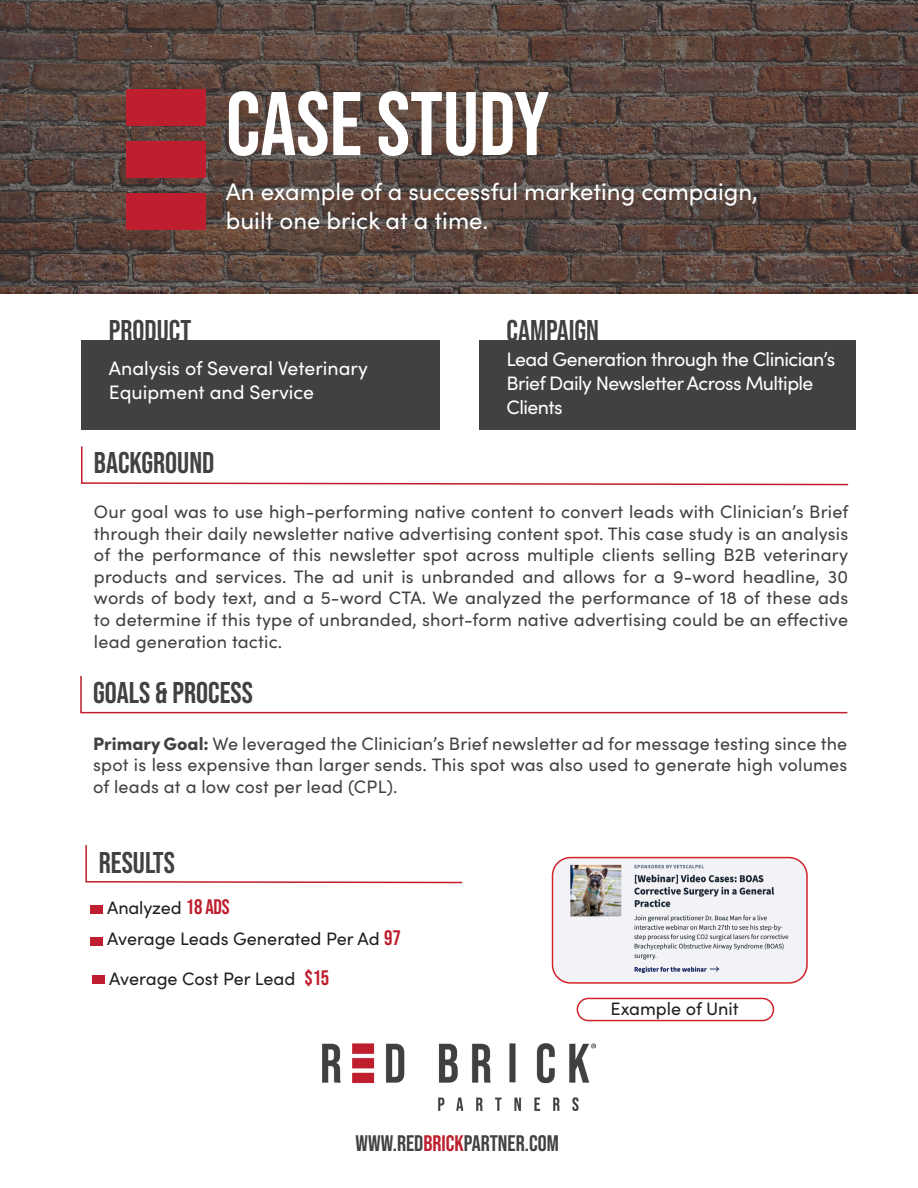
<style>
.page{position:relative;width:918px;height:1188px;background:#fff}
.page>*{position:absolute;margin:0;border:0;box-sizing:border-box;transform-origin:0 0}
.t1{font:90px "Bebas Neue";color:#fff}
.t2{font:30px "Bebas Neue";color:#414042}
.t3{font:24px/28.8px "Sofia Pro";color:#fff}
.t4{font:22.5px "Bebas Neue";color:#414042}
.t5{font:19.5px/24px "Sofia Pro";letter-spacing:-.03em;color:#fff}
.t6{font:19.5px "Sofia Pro";color:#fff}
.t7{font:18px/21.6px "Sofia Pro";letter-spacing:.01em;color:#414042;text-align:justify}
.t8{font:18px "Sofia Pro";color:#231f20}
.s1{font-weight:900}
.s2{font-family:"Bebas Neue";font-size:21px;color:#be1e2d}
.s3{color:#be1e2d}
</style>
<div class="page">
<div style="left:81px;top:340px;width:358px;height:90px;background:#414042"></div>
<div style="left:480px;top:340px;width:376px;height:90px;background:#414042"></div>
<svg style="left:0;top:0;width:918px;height:294px;background:#5a473f"></svg>
<div style="left:126px;top:89px;width:80px;height:37px;background:#be1e2d"></div>
<div style="left:126px;top:141px;width:80px;height:37px;background:#be1e2d"></div>
<div style="left:126px;top:194px;width:80px;height:36px;background:#be1e2d"></div>
<img style="left:323px;top:1043px;width:272px;height:67px">
<svg style="left:81px;top:446px;width:768px;height:40px"></svg>
<svg style="left:80px;top:675px;width:768px;height:39px"></svg>
<svg style="left:85px;top:845px;width:378px;height:39px"></svg>
<div style="left:90px;top:937px;width:13px;height:9px;background:#be1e2d"></div>
<div style="left:90px;top:906px;width:13px;height:8px;background:#be1e2d"></div>
<div style="left:92px;top:976px;width:13px;height:8px;background:#be1e2d"></div>
<div style="left:577px;top:998px;width:197px;height:23px;border:2px solid #d1232a;border-radius:11px"></div>
<img style="left:554px;top:858px;width:251px;height:123px">
<div style="left:552px;top:857px;width:256px;height:127px;border:2px solid #d1232a;border-radius:18px"></div>
<p class="t1" style="left:226px;top:73px;width:325px">CASE STUDY</p>
<p class="t3" style="left:226px;top:176px;width:534px">An example of a successful marketing campaign, built one brick at a time.</p>
<p class="t2" style="left:109px;top:313px;width:84px">PRODUCT</p>
<p class="t6" style="left:109px;top:354px;width:260px">Analysis of Several Veterinary</p>
<p class="t6" style="left:109px;top:378px;width:207px">Equipment and Service</p>
<p class="t2" style="left:94px;top:446px;width:122px">BACKGROUND</p>
<p class="t2" style="left:507px;top:313px;width:94px">CAMPAIGN</p>
<p class="t5" style="left:507px;top:346px;width:330px">Lead Generation through the Clinician’s<br>Brief Daily Newsletter Across Multiple</p>
<p class="t5" style="left:507px;top:394px;width:57px">Clients</p>
<p class="t7" style="left:94px;top:500px;width:756px">Our goal was to use high-performing native content to convert leads with Clinician’s Brief through their daily newsletter native advertising content spot. This case study is an analysis of the performance of this newsletter spot across multiple clients selling B2B veterinary products and services. The ad unit is unbranded and allows for a 9-word headline, 30 words of body text, and a 5-word CTA. We analyzed the performance of 18 of these ads to determine if this type of unbranded, short-form native advertising could be an effective lead generation tactic.</p>
<p class="t2" style="left:93px;top:676px;width:161px">GOALS &amp; PROCESS</p>
<p class="t7" style="left:93px;top:732px;width:756px"><span class="s1">Primary Goal:</span> We leveraged the Clinician’s Brief newsletter ad for message testing since the spot is less expensive than larger sends. This spot was also used to generate high volumes of leads at a low cost per lead (CPL).</p>
<p class="t2" style="left:99px;top:845px;width:78px">RESULTS</p>
<p class="t8" style="left:107px;top:894px;width:124px">Analyzed <span class="s2">18 ADS</span></p>
<p class="t8" style="left:107px;top:926px;width:295px">Average Leads Generated Per Ad <span class="s2">97</span></p>
<p class="t8" style="left:109px;top:966px;width:222px">Average Cost Per Lead <span class="s2">$15</span></p>
<p class="t4" style="left:356px;top:1130px;width:205px">WWW.RED<span class="s3">BRICK</span>PARTNER.COM</p>
<p class="t8" style="left:611px;top:995px;width:130px">Example of Unit</p>
</div>
